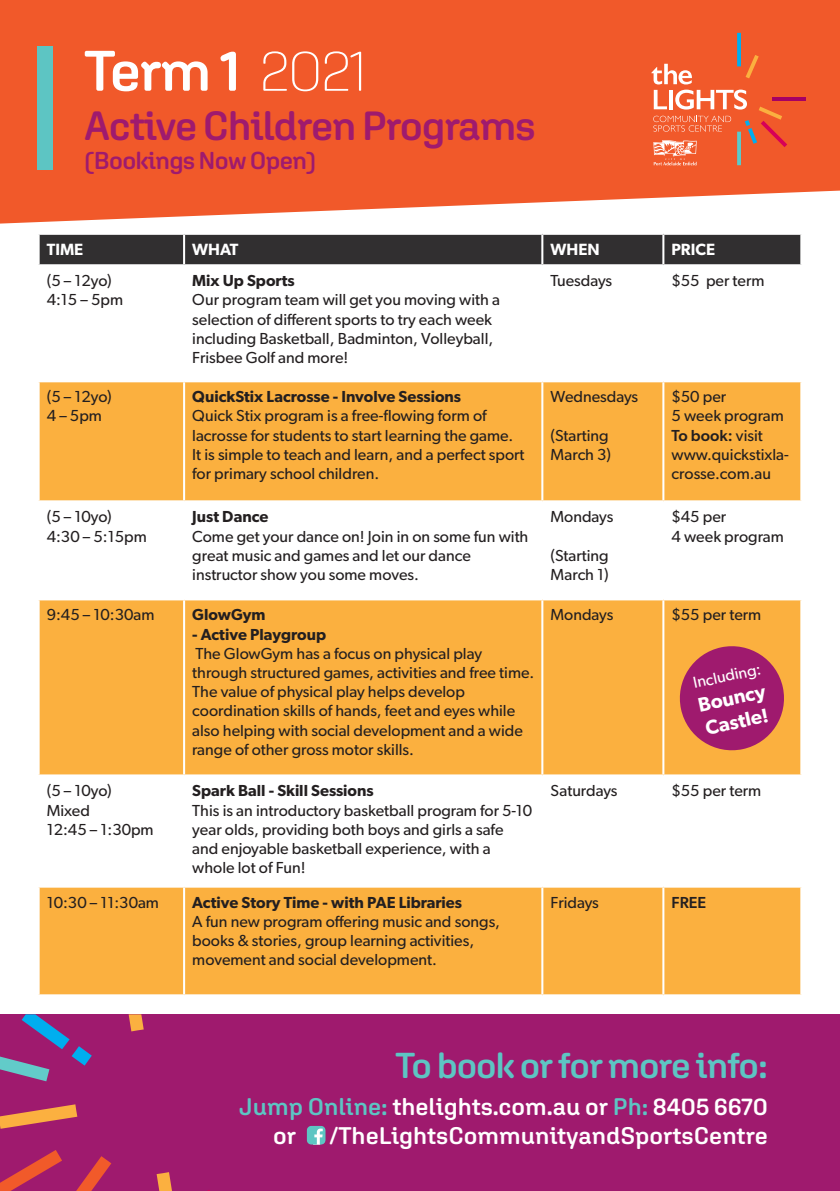
<style>
.page{position:relative;width:840px;height:1191px;background:#fff}
.page>*{position:absolute;margin:0;border:0;box-sizing:border-box;transform-origin:0 0}
.t1{font:600 57px "Aglet Sans";color:#fff}
.t2{font:600 40.8px "Aglet Sans";letter-spacing:-.035em;color:#9f1a6e}
.t3{font:600 36px "Aglet Sans";letter-spacing:-.03em;color:#5dc5c3}
.t4{font:600 24.4px "Aglet Sans";letter-spacing:-.03em;color:#9f1a6e}
.t5{font:600 24px/28.8px "Aglet Sans";color:#fff}
.Paragraph_Style_1{font:600 20px/24px "Gibson";color:#fff}
.t6{font:600 16.2px "Gibson";color:#fff}
.t7{font:16px/19.2px "Gibson";color:#231f20}
.t8{font:600 16px "Gibson";color:#231f20}
.Paragraph_Style_1-2{font:16px "Gibson";color:#fff}
.t9{font:500 16px "Gibson";color:#231f20}
.s1{font-weight:200}
.s2{font-weight:600}
.s3{font-weight:500}
.s4{color:#5dc5c3}
</style>
<div class="page">
<svg style="left:0;top:0;width:839px;height:224px;background:#f1673c"></svg>
<div style="left:40px;top:235px;width:759px;height:29px;background:#312f30"></div>
<svg style="left:40px;top:382px;width:759px;height:392px;fill:#fbb03f"></svg>
<div style="left:40px;top:887px;width:759px;height:107px;background:#fbb03f"></div>
<hr style="left:183px;top:235px;width:2px;height:29px;background:#fff">
<hr style="left:541px;top:235px;width:2px;height:29px;background:#fff">
<hr style="left:662px;top:235px;width:2px;height:29px;background:#fff">
<hr style="left:183px;top:382px;width:2px;height:118px;background:#fff">
<hr style="left:541px;top:382px;width:2px;height:118px;background:#fff">
<hr style="left:662px;top:382px;width:2px;height:118px;background:#fff">
<hr style="left:38px;top:500px;width:146px;height:2px;background:#fff">
<hr style="left:184px;top:500px;width:358px;height:2px;background:#fff">
<hr style="left:183px;top:502px;width:2px;height:96px;background:#fff">
<hr style="left:542px;top:500px;width:121px;height:2px;background:#fff">
<hr style="left:541px;top:502px;width:2px;height:96px;background:#fff">
<hr style="left:663px;top:500px;width:138px;height:2px;background:#fff">
<hr style="left:662px;top:502px;width:2px;height:96px;background:#fff">
<hr style="left:38px;top:598px;width:146px;height:2px;background:#fff">
<hr style="left:184px;top:598px;width:358px;height:2px;background:#fff">
<hr style="left:183px;top:600px;width:2px;height:174px;background:#fff">
<hr style="left:542px;top:598px;width:121px;height:2px;background:#fff">
<hr style="left:541px;top:600px;width:2px;height:174px;background:#fff">
<hr style="left:663px;top:598px;width:138px;height:2px;background:#fff">
<hr style="left:662px;top:600px;width:2px;height:174px;background:#fff">
<hr style="left:183px;top:887px;width:2px;height:107px;background:#fff">
<hr style="left:541px;top:887px;width:2px;height:107px;background:#fff">
<hr style="left:662px;top:887px;width:2px;height:107px;background:#fff">
<div style="left:0;top:1014px;width:839px;height:177px;background:#9f1a6e"></div>
<svg style="left:0;top:1014px;width:92px;height:67px"></svg>
<svg style="left:128px;top:1014px;width:16px;height:17px"></svg>
<svg style="left:0;top:1150px;width:62px;height:41px"></svg>
<svg style="left:0;top:1104px;width:77px;height:24px"></svg>
<svg style="left:156px;top:1172px;width:16px;height:19px"></svg>
<svg style="left:76px;top:1156px;width:35px;height:35px"></svg>
<svg style="left:674px;top:641px;width:114px;height:114px;background:#be4d5d"></svg>
<div style="left:38px;top:46px;width:15px;height:123px;background:#5dc5c3"></div>
<svg style="left:306px;top:1125px;width:19px;height:19px"></svg>
<hr style="left:771px;top:97px;width:33px;height:4px;background:#a60064">
<svg style="left:651px;top:33px;width:135px;height:132px;background:#ed6a42"></svg>
<p class="t1" style="left:84px;top:36px;width:285px">Term 1 <span class="s1">2021</span></p>
<p class="t2" style="left:84px;top:101px;width:453px">Active Children Programs</p>
<p class="t4" style="left:84px;top:146px;width:233px">(Bookings Now Open)</p>
<p class="t6" style="left:47px;top:240px;width:38px">TIME</p>
<p class="t6" style="left:192px;top:240px;width:48px">WHAT</p>
<p class="t6" style="left:550px;top:240px;width:51px">WHEN</p>
<p class="t6" style="left:671px;top:240px;width:45px">PRICE</p>
<p class="t7" style="left:47px;top:271px;width:78px">(5 – 12yo)<br>4:15 – 5pm</p>
<p class="t7" style="left:192px;top:271px;width:309px"><span class="s2">Mix Up Sports<br></span>Our program team will get you moving with a selection of different sports to try each week including Basketball, Badminton, Volleyball, Frisbee Golf and more!</p>
<p class="t7" style="left:550px;top:271px;width:63px">Tuesdays</p>
<p class="t7" style="left:671px;top:271px;width:94px">$55 per term</p>
<p class="t7" style="left:47px;top:387px;width:66px">(5 – 12yo)<br>4 – 5pm</p>
<p class="t8" style="left:192px;top:387px;width:270px">QuickStix Lacrosse - Involve Sessions</p>
<p class="t7" style="left:671px;top:387px;width:56px">$50 per</p>
<p class="t7" style="left:671px;top:406px;width:119px">5 week program<br><span class="s3">To book:</span> visit www.quickstixla&shy;crosse.com.au</p>
<p class="t7" style="left:550px;top:387px;width:89px">Wednesdays</p>
<p class="t7" style="left:550px;top:425px;width:62px">(Starting<br>March 3)</p>
<p class="t7" style="left:192px;top:406px;width:296px">Quick Stix program is a free-flowing form of</p>
<p class="t7" style="left:192px;top:425px;width:334px">lacrosse for students to start learning the game.<br>It is simple to teach and learn, and a perfect sport for primary school children.</p>
<p class="t7" style="left:47px;top:507px;width:101px">(5 – 10yo)<br>4:30 – 5:15pm</p>
<p class="t8" style="left:192px;top:507px;width:78px">Just Dance</p>
<p class="t7" style="left:192px;top:526px;width:337px">Come get your dance on! Join in on some fun with great music and games and let our dance instructor show you some moves.</p>
<p class="t7" style="left:47px;top:605px;width:109px">9:45 – 10:30am</p>
<p class="t8" style="left:192px;top:605px;width:75px">GlowGym</p>
<p class="t8" style="left:192px;top:624px;width:135px">- Active Playgroup</p>
<p class="t7" style="left:192px;top:643px;width:343px">The GlowGym has a focus on physical play through structured games, activities and free time.<br>The value of physical play helps develop</p>
<p class="t7" style="left:192px;top:701px;width:332px">coordination skills of hands, feet and eyes while also helping with social development and a wide range of other gross motor skills.</p>
<p class="t7" style="left:47px;top:781px;width:66px">(5 – 10yo)</p>
<p class="t7" style="left:47px;top:800px;width:45px">Mixed</p>
<p class="t7" style="left:47px;top:819px;width:108px">12:45 – 1:30pm</p>
<p class="t8" style="left:192px;top:781px;width:183px">Spark Ball - Skill Sessions</p>
<p class="t7" style="left:192px;top:800px;width:341px">This is an introductory basketball program for 5-10 year olds, providing both boys and girls a safe and enjoyable basketball experience, with a whole lot of Fun!</p>
<p class="t7" style="left:47px;top:892px;width:114px">10:30 – 11:30am</p>
<p class="t8" style="left:192px;top:892px;width:271px">Active Story Time - with PAE Libraries</p>
<p class="t7" style="left:192px;top:911px;width:309px">A fun new program offering music and songs, books &amp; stories, group learning activities, movement and social development.</p>
<p class="t7" style="left:550px;top:507px;width:64px">Mondays</p>
<p class="t7" style="left:550px;top:545px;width:60px">(Starting</p>
<p class="t7" style="left:550px;top:564px;width:60px">March 1)</p>
<p class="t7" style="left:671px;top:507px;width:114px">$45 per<br>4 week program</p>
<p class="t7" style="left:550px;top:605px;width:64px">Mondays</p>
<p class="t7" style="left:671px;top:605px;width:91px">$55 per term</p>
<p class="Paragraph_Style_1-2" style="left:691px;top:673px;width:70px;rotate:-12deg">Including:</p>
<p class="Paragraph_Style_1" style="left:695px;top:692px;width:70px;rotate:-12deg">Bouncy<br>Castle!</p>
<p class="t7" style="left:550px;top:781px;width:69px">Saturdays</p>
<p class="t7" style="left:671px;top:781px;width:91px">$55 per term</p>
<p class="t7" style="left:550px;top:892px;width:50px">Fridays</p>
<p class="t9" style="left:671px;top:892px;width:36px">FREE</p>
<p class="t3" style="left:395px;top:1043px;width:374px">To book or for more info:</p>
<p class="t5" style="left:273px;top:1092px;width:496px;text-indent:-34px"><span class="s4">Jump Online:</span> thelights.com.au or <span class="s4">Ph:</span> 8405 6670 or</p>
<p class="t5" style="left:329px;top:1120px;width:439px">/TheLightsCommunityandSportsCentre</p>
</div>
